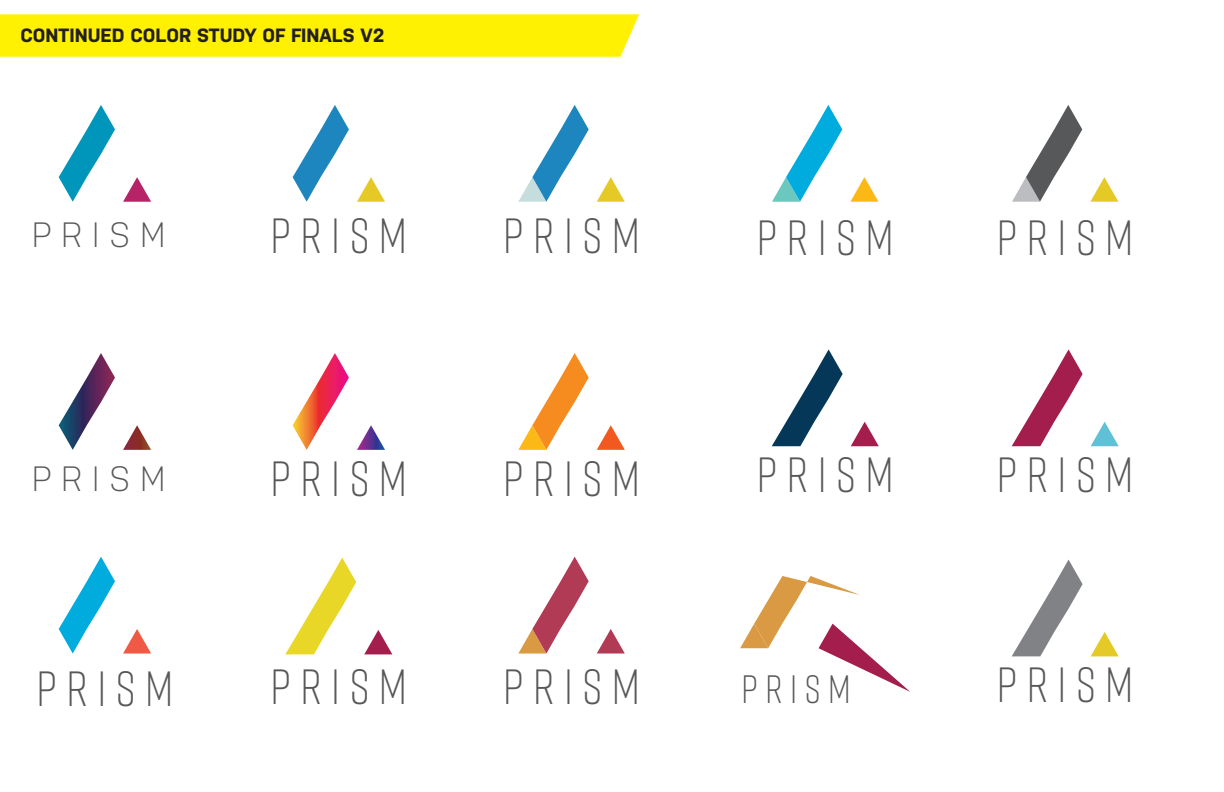
<style>
.page{position:relative;width:1224px;height:792px;background:#fff}
.page>*{position:absolute;margin:0;border:0;box-sizing:border-box;transform-origin:0 0}
.t1{font:300 49.4px "Rift";letter-spacing:.2em;color:#57585a;scale:.96 1}
.t2{font:300 39.5px "Rift";letter-spacing:.2em;color:#57585a;scale:.96 1}
.t3{font:300 35.1px "Nudista";letter-spacing:.3em;color:#57585a;scale:.96 1}
.t4{font:700 19.2px "Nudista";color:#231f20}
</style>
<div class="page">
<div style="left:0;top:14px;width:639px;height:43px;background:#fff101"></div>
<svg style="left:740px;top:576px;width:170px;height:116px"></svg>
<svg style="left:59px;top:557px;width:56px;height:97px"></svg>
<svg style="left:123px;top:629px;width:28px;height:25px"></svg>
<svg style="left:772px;top:349px;width:71px;height:97px"></svg>
<svg style="left:851px;top:422px;width:28px;height:24px"></svg>
<svg style="left:518px;top:353px;width:71px;height:97px"></svg>
<svg style="left:597px;top:425px;width:28px;height:25px"></svg>
<svg style="left:59px;top:353px;width:56px;height:97px"></svg>
<svg style="left:123px;top:425px;width:28px;height:25px"></svg>
<svg style="left:293px;top:353px;width:56px;height:97px"></svg>
<svg style="left:357px;top:425px;width:28px;height:25px"></svg>
<svg style="left:59px;top:105px;width:56px;height:97px"></svg>
<svg style="left:123px;top:177px;width:28px;height:25px"></svg>
<svg style="left:772px;top:105px;width:70px;height:97px"></svg>
<svg style="left:850px;top:177px;width:28px;height:25px"></svg>
<svg style="left:1012px;top:349px;width:71px;height:97px"></svg>
<svg style="left:1091px;top:422px;width:28px;height:24px"></svg>
<svg style="left:1012px;top:560px;width:71px;height:96px"></svg>
<svg style="left:1091px;top:632px;width:28px;height:24px"></svg>
<svg style="left:1012px;top:105px;width:70px;height:97px"></svg>
<svg style="left:1090px;top:177px;width:28px;height:25px"></svg>
<svg style="left:293px;top:105px;width:56px;height:97px"></svg>
<svg style="left:357px;top:177px;width:28px;height:25px"></svg>
<svg style="left:518px;top:105px;width:71px;height:97px"></svg>
<svg style="left:597px;top:177px;width:28px;height:25px"></svg>
<svg style="left:285px;top:558px;width:71px;height:96px"></svg>
<svg style="left:364px;top:630px;width:28px;height:24px"></svg>
<svg style="left:518px;top:557px;width:71px;height:97px"></svg>
<svg style="left:597px;top:629px;width:28px;height:25px"></svg>
<p class="t4" style="left:21px;top:24px;width:366px">CONTINUED COLOR STUDY OF FINALS V2</p>
<p class="t3" style="left:32px;top:215px;width:140px">PRISM</p>
<p class="t1" style="left:271px;top:201px;width:144px">PRISM</p>
<p class="t1" style="left:503px;top:201px;width:144px">PRISM</p>
<p class="t1" style="left:757px;top:204px;width:144px">PRISM</p>
<p class="t1" style="left:997px;top:204px;width:144px">PRISM</p>
<p class="t3" style="left:32px;top:458px;width:140px">PRISM</p>
<p class="t1" style="left:271px;top:444px;width:144px">PRISM</p>
<p class="t1" style="left:503px;top:444px;width:144px">PRISM</p>
<p class="t1" style="left:757px;top:440px;width:144px">PRISM</p>
<p class="t1" style="left:997px;top:440px;width:144px">PRISM</p>
<p class="t1" style="left:37px;top:654px;width:144px">PRISM</p>
<p class="t1" style="left:271px;top:652px;width:144px">PRISM</p>
<p class="t1" style="left:503px;top:652px;width:144px">PRISM</p>
<p class="t2" style="left:741px;top:662px;width:115px">PRISM</p>
<p class="t1" style="left:997px;top:651px;width:144px">PRISM</p>
</div>
